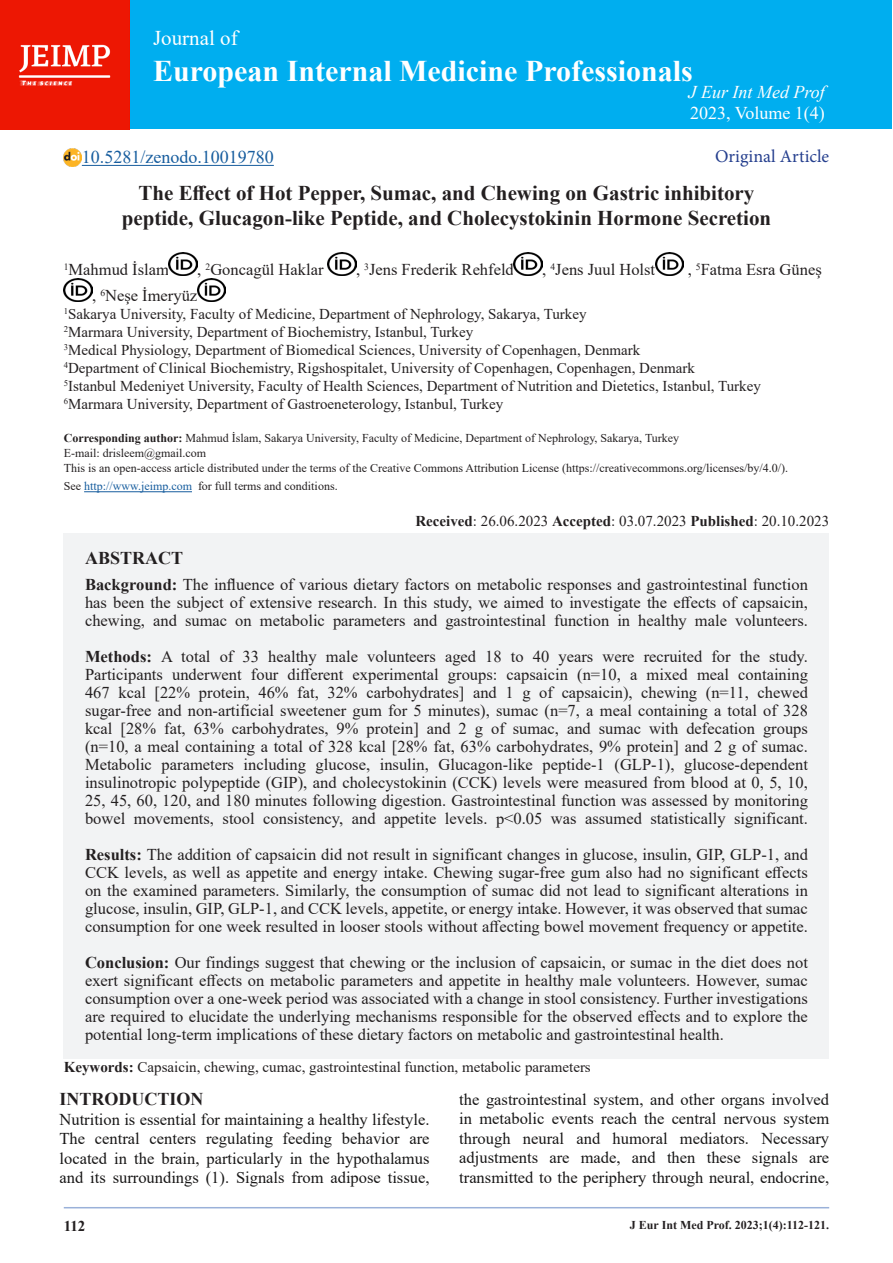
<style>
.page{position:relative;width:893px;height:1263px;background:#fff}
.page>*{position:absolute;margin:0;border:0;box-sizing:border-box;transform-origin:0 0}
.t1{font:700 30px "Times New Roman";color:#fff}
.t2{font:700 21px/25.2px "Times New Roman";color:#231f20;text-align:center}
.t3{font:21px "Times New Roman";color:#fff}
.t4{font:18px "Times New Roman";color:#175d9e}
.t5{font:700 18px "Times New Roman";color:#231f20}
.t6{font:18px "Times New Roman";color:#fff}
.t7{font:18px "Minion Pro";color:#253f8e}
.t8{font:italic 18px "Times New Roman";color:#fff}
.t9{font:16.5px/18px "Times New Roman";color:#231f20;text-align:justify}
.t10{font:16.5px/19.5px "Times New Roman";color:#181717;text-align:justify}
.t11{font:15px "Times New Roman";color:#231f20}
.t12{font:700 15px "Times New Roman";color:#231f20}
.t13{font:12px "Times New Roman";color:#231f20}
.t14{font:700 12px "Times New Roman";color:#231f20}
.s1{font-weight:700}
.s2{color:#175d9e}
</style>
<div class="page">
<hr style="left:64px;top:1207px;width:765px;height:1px;background:#9ab1d9">
<div style="left:128px;top:1px;width:764px;height:128px;background:#00aeef"></div>
<img style="left:0;top:0;width:130px;height:130px">
<hr style="left:82px;top:165px;width:192px;height:1px;background:#175d9e">
<img style="left:64px;top:149px;width:18px;height:18px">
<hr style="left:84px;top:491px;width:108px;height:1px;background:#175d9e">
<img style="left:169px;top:252px;width:28px;height:23px">
<img style="left:328px;top:252px;width:28px;height:23px">
<img style="left:514px;top:252px;width:28px;height:23px">
<img style="left:655px;top:252px;width:29px;height:23px">
<img style="left:64px;top:279px;width:28px;height:22px">
<img style="left:197px;top:279px;width:29px;height:22px">
<div style="left:64px;top:533px;width:765px;height:525px;background:#f2f3f4"></div>
<p class="t3" style="left:153px;top:23px;width:86px">Journal of</p>
<p class="t1" style="left:153px;top:49px;width:541px">European Internal Medicine Professionals</p>
<p class="t8" style="left:689px;top:79px;width:138px">J Eur Int Med Prof</p>
<p class="t6" style="left:690px;top:101px;width:136px">2023, Volume 1(4)</p>
<p class="t4" style="left:82px;top:145px;width:193px">10.5281/zenodo.10019780</p>
<p class="t7" style="left:715px;top:144px;width:116px">Original Article</p>
<p class="t2" style="left:122px;top:180px;width:651px">The Effect of Hot Pepper, Sumac, and Chewing on Gastric inhibitory peptide, Glucagon-like Peptide, and Cholecystokinin Hormone Secretion</p>
<p class="t9" style="left:64px;top:260px;width:107px"><sup>1</sup>Mahmud İslam</p>
<p class="t9" style="left:197px;top:260px;width:128px">, <sup>2</sup>Goncagül Haklar</p>
<p class="t9" style="left:356px;top:260px;width:159px">, <sup>3</sup>Jens Frederik Rehfeld</p>
<p class="t9" style="left:542px;top:260px;width:114px">, <sup>4</sup>Jens Juul Holst</p>
<p class="t9" style="left:688px;top:260px;width:136px">, <sup>5</sup>Fatma Esra Güneş</p>
<p class="t9" style="left:92px;top:286px;width:107px">, <sup>6</sup>Neşe İmeryüz</p>
<p class="t11" style="left:64px;top:304px;width:524px"><sup>1</sup>Sakarya University, Faculty of Medicine, Department of Nephrology, Sakarya, Turkey</p>
<p class="t11" style="left:64px;top:322px;width:411px"><sup>2</sup>Marmara University, Department of Biochemistry, Istanbul, Turkey</p>
<p class="t11" style="left:64px;top:340px;width:578px"><sup>3</sup>Medical Physiology, Department of Biomedical Sciences, University of Copenhagen, Denmark</p>
<p class="t11" style="left:64px;top:358px;width:633px"><sup>4</sup>Department of Clinical Biochemistry, Rigshospitalet, University of Copenhagen, Copenhagen, Denmark</p>
<p class="t11" style="left:64px;top:376px;width:699px"><sup>5</sup>Istanbul Medeniyet University, Faculty of Health Sciences, Department of Nutrition and Dietetics, Istanbul, Turkey</p>
<p class="t11" style="left:64px;top:394px;width:441px"><sup>6</sup>Marmara University, Department of Gastroeneterology, Istanbul, Turkey</p>
<p class="t13" style="left:64px;top:430px;width:617px"><span class="s1">Corresponding author:</span> Mahmud İslam, Sakarya University, Faculty of Medicine, Department of Nephrology, Sakarya, Turkey</p>
<p class="t13" style="left:64px;top:445px;width:144px">E-mail: drisleem@gmail.com</p>
<p class="t13" style="left:64px;top:460px;width:726px">This is an open-access article distributed under the terms of the Creative Commons Attribution License (https://creativecommons.org/licenses/by/4.0/).</p>
<p class="t13" style="left:64px;top:478px;width:275px">See <span class="s2">http://www.jeimp.com</span> for full terms and conditions.</p>
<p class="t11" style="left:415px;top:511px;width:415px"><span class="s1">Received</span>: 26.06.2023 <span class="s1">Accepted</span>: 03.07.2023 <span class="s1">Published</span>: 20.10.2023</p>
<p class="t5" style="left:85px;top:545px;width:100px">ABSTRACT</p>
<p class="t9" style="left:85px;top:575px;width:724px"><span class="s1">Background:</span> The influence of various dietary factors on metabolic responses and gastrointestinal function has been the subject of extensive research. In this study, we aimed to investigate the effects of capsaicin, chewing, and sumac on metabolic parameters and gastrointestinal function in healthy male volunteers.</p>
<p class="t9" style="left:85px;top:647px;width:724px"><span class="s1">Methods:</span> A total of 33 healthy male volunteers aged 18 to 40 years were recruited for the study.<br>Participants underwent four different experimental groups: capsaicin (n=10, a mixed meal containing 467 kcal [22% protein, 46% fat, 32% carbohydrates] and 1 g of capsaicin), chewing (n=11, chewed sugar-free and non-artificial sweetener gum for 5 minutes), sumac (n=7, a meal containing a total of 328 kcal [28% fat, 63% carbohydrates, 9% protein] and 2 g of sumac, and sumac with defecation groups (n=10, a meal containing a total of 328 kcal [28% fat, 63% carbohydrates, 9% protein] and 2 g of sumac.<br>Metabolic parameters including glucose, insulin, Glucagon-like peptide-1 (GLP-1), glucose-dependent insulinotropic polypeptide (GIP), and cholecystokinin (CCK) levels were measured from blood at 0, 5, 10, 25, 45, 60, 120, and 180 minutes following digestion. Gastrointestinal function was assessed by monitoring bowel movements, stool consistency, and appetite levels. p&lt;0.05 was assumed statistically significant.</p>
<p class="t9" style="left:85px;top:845px;width:724px"><span class="s1">Results:</span> The addition of capsaicin did not result in significant changes in glucose, insulin, GIP, GLP-1, and CCK levels, as well as appetite and energy intake. Chewing sugar-free gum also had no significant effects on the examined parameters. Similarly, the consumption of sumac did not lead to significant alterations in glucose, insulin, GIP, GLP-1, and CCK levels, appetite, or energy intake. However, it was observed that sumac consumption for one week resulted in looser stools without affecting bowel movement frequency or appetite.</p>
<p class="t9" style="left:85px;top:953px;width:724px"><span class="s1">Conclusion:</span> Our findings suggest that chewing or the inclusion of capsaicin, or sumac in the diet does not exert significant effects on metabolic parameters and appetite in healthy male volunteers. However, sumac consumption over a one-week period was associated with a change in stool consistency. Further investigations are required to elucidate the underlying mechanisms responsible for the observed effects and to explore the potential long-term implications of these dietary factors on metabolic and gastrointestinal health.</p>
<p class="t11" style="left:64px;top:1057px;width:528px"><span class="s1">Keywords:</span> Capsaicin, chewing, cumac, gastrointestinal function, metabolic parameters</p>
<p class="t5" style="left:60px;top:1086px;width:145px">INTRODUCTION</p>
<p class="t10" style="left:60px;top:1109px;width:371px">Nutrition is essential for maintaining a healthy lifestyle.<br>The central centers regulating feeding behavior are located in the brain, particularly in the hypothalamus and its surroundings (1). Signals from adipose tissue,</p>
<p class="t10" style="left:459px;top:1089px;width:371px">the gastrointestinal system, and other organs involved in metabolic events reach the central nervous system through neural and humoral mediators. Necessary adjustments are made, and then these signals are transmitted to the periphery through neural, endocrine,</p>
<p class="t12" style="left:64px;top:1215px;width:23px">112</p>
<p class="t14" style="left:630px;top:1216px;width:201px">J Eur Int Med Prof. 2023;1(4):112-121.</p>
</div>
